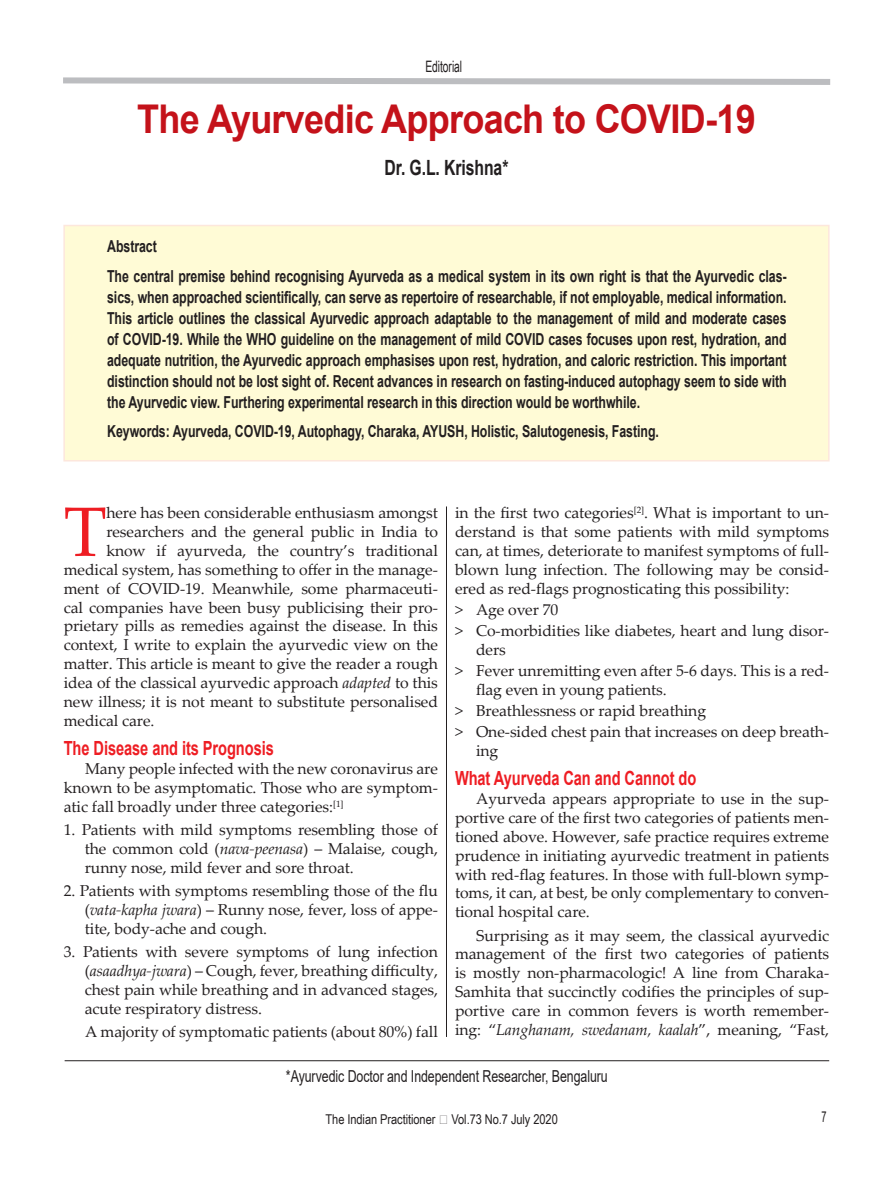
<style>
.page{position:relative;width:893px;height:1191px;background:#fff}
.page>*{position:absolute;margin:0;border:0;box-sizing:border-box;transform-origin:0 0}
.Body_Text{font:70.05px "Palatino Linotype";color:#ee1d23}
.Body_Text-2{font:700 39.6px "Arial";letter-spacing:-.02em;color:#c4121a;scale:.91 1}
.Subhead{font:700 21px "Arial";letter-spacing:-.005em;color:#231f20;scale:.75 1}
.Subhead-2{font:700 19.5px "Arial";letter-spacing:-.005em;color:#ee1d23;scale:.75 1}
.Synopsis{font:700 16.5px/21px "Arial";letter-spacing:-.005em;color:#231f20;text-align:justify;scale:.75 1}
.Subhead_1{font:16.5px "Arial";letter-spacing:-.005em;color:#231f20;scale:.75 1}
.Indent_Paragraph{font:15.75px/18.9px "Palatino Linotype";letter-spacing:-.005em;color:#231f20;text-align:justify}
.Dash_Indent{font:15.75px/18.9px "Palatino Linotype";letter-spacing:-.005em;color:#231f20;text-align:justify}
.Body_Text-3{font:15.75px "Palatino Linotype";letter-spacing:-.005em;color:#231f20}
.t1{font:15.75px "Arial Narrow";letter-spacing:-.005em;color:#231f20;scale:.8 1}
.Body_Text-4{font:15px "Arial Narrow";color:#231f20;scale:.75 1}
.t2{font:13.5px "Arial Narrow";letter-spacing:-.005em;color:#231f20}
.s1{font-style:italic}
.s2{font-family:"MS Reference Specialty"}
</style>
<div class="page">
<svg style="left:63px;top:77px;width:768px;height:8px"></svg>
<div style="left:63px;top:225px;width:767px;height:236px;background:#fffbd6;border:2px solid #fde7dc"></div>
<hr style="left:65px;top:1060px;width:764px;height:1px;background:#231f20">
<hr style="left:446px;top:506px;width:1px;height:531px;background:#231f20">
<p class="t1" style="left:425px;top:55px;width:48px">Editorial</p>
<p class="Body_Text-2" style="left:137px;top:91px;width:681px">The Ayurvedic Approach to COVID-19</p>
<p class="Subhead" style="left:385px;top:153px;width:167px">Dr. G.L. Krishna*</p>
<p class="Synopsis" style="left:107px;top:236px;width:68px">Abstract</p>
<p class="Synopsis" style="left:107px;top:266px;width:908px">The central premise behind recognising Ayurveda as a medical system in its own right is that the Ayurvedic clas&shy;sics, when approached scientifically, can serve as repertoire of researchable, if not employable, medical information.<br>This article outlines the classical Ayurvedic approach adaptable to the management of mild and moderate cases of COVID-19. While the WHO guideline on the management of mild COVID cases focuses upon rest, hydration, and adequate nutrition, the Ayurvedic approach emphasises upon rest, hydration, and caloric restriction. This important distinction should not be lost sight of. Recent advances in research on fasting-induced autophagy seem to side with the Ayurvedic view. Furthering experimental research in this direction would be worthwhile.</p>
<p class="Synopsis" style="left:107px;top:421px;width:737px">Keywords: Ayurveda, COVID-19, Autophagy, Charaka, AYUSH, Holistic, Salutogenesis, Fasting.</p>
<p class="Body_Text" style="left:64px;top:482px;width:44px">T</p>
<p class="Body_Text-3" style="left:106px;top:501px;width:333px">here has been considerable enthusiasm amongst</p>
<p class="Body_Text-3" style="left:106px;top:520px;width:333px">researchers and the general public in India to</p>
<p class="Body_Text-3" style="left:106px;top:539px;width:333px">know if ayurveda, the country’s traditional</p>
<p class="Body_Text-3" style="left:64px;top:558px;width:376px">medical system, has something to offer in the manage-</p>
<p class="Body_Text-3" style="left:64px;top:577px;width:376px">ment of COVID-19. Meanwhile, some pharmaceuti-</p>
<p class="Body_Text-3" style="left:64px;top:596px;width:376px">cal companies have been busy publicising their pro-</p>
<p class="Body_Text-3" style="left:64px;top:615px;width:376px">prietary pills as remedies against the disease. In this</p>
<p class="Body_Text-3" style="left:64px;top:634px;width:376px">context, I write to explain the ayurvedic view on the</p>
<p class="Body_Text-3" style="left:64px;top:652px;width:376px">matter. This article is meant to give the reader a rough</p>
<p class="Body_Text-3" style="left:64px;top:671px;width:376px">idea of the classical ayurvedic approach <span class="s1">adapted</span> to this</p>
<p class="Body_Text-3" style="left:64px;top:690px;width:376px">new illness; it is not meant to substitute personalised</p>
<p class="Body_Text-3" style="left:64px;top:709px;width:92px">medical care.</p>
<p class="Subhead-2" style="left:64px;top:735px;width:282px">The Disease and its Prognosis</p>
<p class="Indent_Paragraph" style="left:64px;top:759px;width:376px;text-indent:21px">Many people infected with the new coronavirus are known to be asymptomatic. Those who are symptom&shy;atic fall broadly under three categories:<sup>[1]</sup></p>
<p class="Dash_Indent" style="left:85px;top:820px;width:355px;text-indent:-21px">1. Patients with mild symptoms resembling those of the common cold (<span class="s1">nava-peenasa</span>) – Malaise, cough, runny nose, mild fever and sore throat.</p>
<p class="Dash_Indent" style="left:85px;top:881px;width:355px;text-indent:-21px">2. Patients with symptoms resembling those of the flu (<span class="s1">vata-kapha jwara</span>) – Runny nose, fever, loss of appe&shy;tite, body-ache and cough.</p>
<p class="Dash_Indent" style="left:85px;top:942px;width:355px;text-indent:-21px">3. Patients with severe symptoms of lung infection (<span class="s1">asaadhya-jwara</span>) – Cough, fever, breathing difficulty, chest pain while breathing and in advanced stages, acute respiratory distress.</p>
<p class="Indent_Paragraph" style="left:85px;top:1021px;width:354px">A majority of symptomatic patients (about 80%) fall</p>
<p class="Indent_Paragraph" style="left:455px;top:502px;width:376px">in the first two categories<sup>[2]</sup>. What is important to un&shy;derstand is that some patients with mild symptoms can, at times, deteriorate to manifest symptoms of full&shy;blown lung infection. The following may be consid&shy;ered as red-flags prognosticating this possibility:</p>
<p class="Dash_Indent" style="left:455px;top:599px;width:105px">&gt; Age over 70</p>
<p class="Dash_Indent" style="left:476px;top:620px;width:355px;text-indent:-21px">&gt; Co-morbidities like diabetes, heart and lung disor&shy;ders</p>
<p class="Dash_Indent" style="left:476px;top:660px;width:355px;text-indent:-21px">&gt; Fever unremitting even after 5-6 days. This is a red&shy;flag even in young patients.</p>
<p class="Dash_Indent" style="left:455px;top:700px;width:253px">&gt; Breathlessness or rapid breathing</p>
<p class="Dash_Indent" style="left:476px;top:721px;width:355px;text-indent:-21px">&gt; One-sided chest pain that increases on deep breath&shy;ing</p>
<p class="Subhead-2" style="left:455px;top:764px;width:323px">What Ayurveda Can and Cannot do</p>
<p class="Indent_Paragraph" style="left:455px;top:788px;width:376px;text-indent:21px">Ayurveda appears appropriate to use in the sup&shy;portive care of the first two categories of patients men&shy;tioned above. However, safe practice requires extreme prudence in initiating ayurvedic treatment in patients with red-flag features. In those with full-blown symp&shy;toms, it can, at best, be only complementary to conven&shy;tional hospital care.</p>
<p class="Indent_Paragraph" style="left:455px;top:925px;width:376px;text-indent:21px">Surprising as it may seem, the classical ayurvedic management of the first two categories of patients is mostly non-pharmacologic! A line from Charaka-Samhita that succinctly codifies the principles of sup&shy;portive care in common fevers is worth remember&shy;ing: “<span class="s1">Langhanam, swedanam, kaalah</span>”, meaning, “Fast,</p>
<p class="Subhead_1" style="left:286px;top:1064px;width:431px">*Ayurvedic Doctor and Independent Researcher, Bengaluru</p>
<p class="t2" style="left:326px;top:1109px;width:234px">The Indian Practitioner <span class="s2">d</span> Vol.73 No.7 July 2020</p>
<p class="Body_Text-4" style="left:822px;top:1105px;width:8px">7</p>
</div>
